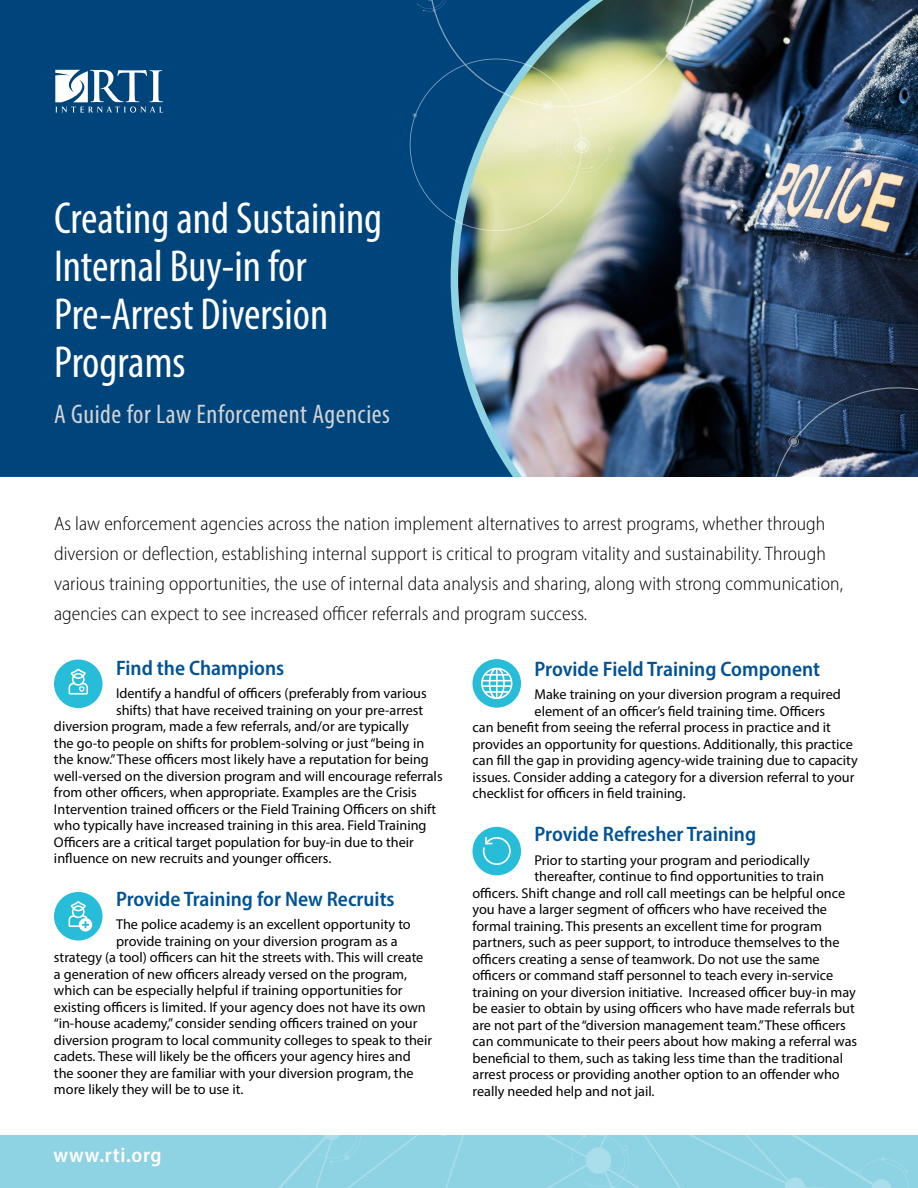
<style>
.page{position:relative;width:918px;height:1188px;background:#fff}
.page>*{position:absolute;margin:0;border:0;box-sizing:border-box;transform-origin:0 0}
.t1{font:condensed 45px/48px "Myriad Pro";color:#fff}
.t2{font:condensed 27px "Myriad Pro";letter-spacing:.02em;color:#d1d3d4}
.t3{font:600 semi-condensed 21px "Myriad Pro";color:#005295}
.t4{font:600 semi-condensed 21px "Myriad Pro";letter-spacing:.04em;color:#fff}
.t5{font:300 semi-condensed 19.5px/30px "Myriad Pro";letter-spacing:.005em;color:#000}
.t6{font:14.25px "Myriad Pro";color:#000}
</style>
<div class="page">
<div style="left:0;top:0;width:451px;height:477px;background:#00447c"></div>
<img style="left:451px;top:0;width:467px;height:477px">
<svg style="left:755px;top:372px;width:163px;height:105px;background:#283c59"></svg>
<img style="left:399px;top:0;width:314px;height:242px">
<div style="left:0;top:1135px;width:918px;height:53px;background:#8ed3e4"></div>
<svg style="left:55px;top:70px;width:108px;height:43px"></svg>
<div style="left:54px;top:660px;width:49px;height:48px;background:#27bcd7;border-radius:50%"></div>
<svg style="left:69px;top:669px;width:19px;height:26px"></svg>
<div style="left:54px;top:892px;width:49px;height:49px;background:#27bcd7;border-radius:50%"></div>
<svg style="left:69px;top:901px;width:23px;height:30px"></svg>
<div style="left:472px;top:659px;width:49px;height:49px;background:#27bcd7;border-radius:50%"></div>
<svg style="left:481px;top:668px;width:31px;height:31px"></svg>
<div style="left:472px;top:827px;width:49px;height:48px;background:#27bcd7;border-radius:50%"></div>
<svg style="left:483px;top:837px;width:28px;height:28px"></svg>
<h1 class="t1" style="left:54px;top:193px;width:330px">Creating and Sustaining<br>Internal Buy-in for<br>Pre-Arrest Diversion<br>Programs</h1>
<h2 class="t2" style="left:54px;top:398px;width:337px">A Guide for Law Enforcement Agencies</h2>
<p class="t5" style="left:54px;top:508px;width:791px">As law enforcement agencies across the nation implement alternatives to arrest programs, whether through diversion or deflection, establishing internal support is critical to program vitality and sustainability. Through various training opportunities, the use of internal data analysis and sharing, along with strong communication, agencies can expect to see increased officer referrals and program success.</p>
<h3 class="t3" style="left:116px;top:655px;width:170px">Find the Champions</h3>
<p class="t6" style="left:116px;top:685px;width:312px">Identify a handful of officers (preferably from various</p>
<p class="t6" style="left:116px;top:701px;width:309px">shifts) that have received training on your pre-arrest</p>
<p class="t6" style="left:54px;top:718px;width:356px">diversion program, made a few referrals, and/or are typically</p>
<p class="t6" style="left:54px;top:734px;width:372px">the go-to people on shifts for problem-solving or just “being in</p>
<p class="t6" style="left:54px;top:751px;width:376px">the know.” These officers most likely have a reputation for being</p>
<p class="t6" style="left:54px;top:767px;width:390px">well-versed on the diversion program and will encourage referrals</p>
<p class="t6" style="left:54px;top:784px;width:364px">from other officers, when appropriate. Examples are the Crisis</p>
<p class="t6" style="left:54px;top:800px;width:384px">Intervention trained officers or the Field Training Officers on shift</p>
<p class="t6" style="left:54px;top:817px;width:374px">who typically have increased training in this area. Field Training</p>
<p class="t6" style="left:54px;top:833px;width:361px">Officers are a critical target population for buy-in due to their</p>
<p class="t6" style="left:54px;top:850px;width:279px">influence on new recruits and younger officers.</p>
<h3 class="t3" style="left:116px;top:886px;width:280px">Provide Training for New Recruits</h3>
<p class="t6" style="left:116px;top:916px;width:296px">The police academy is an excellent opportunity to</p>
<p class="t6" style="left:116px;top:932px;width:283px">provide training on your diversion program as a</p>
<p class="t6" style="left:54px;top:949px;width:371px">strategy (a tool) officers can hit the streets with. This will create</p>
<p class="t6" style="left:54px;top:965px;width:355px">a generation of new officers already versed on the program,</p>
<p class="t6" style="left:54px;top:982px;width:350px">which can be especially helpful if training opportunities for</p>
<p class="t6" style="left:54px;top:998px;width:373px">existing officers is limited. If your agency does not have its own</p>
<p class="t6" style="left:54px;top:1015px;width:365px">“in-house academy,” consider sending officers trained on your</p>
<p class="t6" style="left:54px;top:1031px;width:380px">diversion program to local community colleges to speak to their</p>
<p class="t6" style="left:54px;top:1048px;width:358px">cadets. These will likely be the officers your agency hires and</p>
<p class="t6" style="left:54px;top:1064px;width:361px">the sooner they are familiar with your diversion program, the</p>
<p class="t6" style="left:54px;top:1081px;width:191px">more likely they will be to use it.</p>
<h3 class="t3" style="left:535px;top:656px;width:287px">Provide Field Training Component</h3>
<p class="t6" style="left:535px;top:686px;width:308px">Make training on your diversion program a required</p>
<p class="t6" style="left:535px;top:702px;width:292px">element of an officer’s field training time. Officers</p>
<p class="t6" style="left:472px;top:719px;width:360px">can benefit from seeing the referral process in practice and it</p>
<p class="t6" style="left:472px;top:735px;width:382px">provides an opportunity for questions. Additionally, this practice</p>
<p class="t6" style="left:472px;top:752px;width:387px">can fill the gap in providing agency-wide training due to capacity</p>
<p class="t6" style="left:472px;top:768px;width:384px">issues. Consider adding a category for a diversion referral to your</p>
<p class="t6" style="left:472px;top:785px;width:215px">checklist for officers in field training.</p>
<h3 class="t3" style="left:535px;top:821px;width:223px">Provide Refresher Training</h3>
<p class="t6" style="left:535px;top:851px;width:277px">Prior to starting your program and periodically</p>
<p class="t6" style="left:535px;top:867px;width:291px">thereafter, continue to find opportunities to train</p>
<p class="t6" style="left:472px;top:884px;width:374px">officers. Shift change and roll call meetings can be helpful once</p>
<p class="t6" style="left:472px;top:900px;width:356px">you have a larger segment of officers who have received the</p>
<p class="t6" style="left:472px;top:917px;width:351px">formal training. This presents an excellent time for program</p>
<p class="t6" style="left:472px;top:933px;width:369px">partners, such as peer support, to introduce themselves to the</p>
<p class="t6" style="left:472px;top:950px;width:349px">officers creating a sense of teamwork. Do not use the same</p>
<p class="t6" style="left:472px;top:966px;width:362px">officers or command staff personnel to teach every in-service</p>
<p class="t6" style="left:472px;top:983px;width:385px">training on your diversion initiative. Increased officer buy-in may</p>
<p class="t6" style="left:472px;top:999px;width:384px">be easier to obtain by using officers who have made referrals but</p>
<p class="t6" style="left:472px;top:1016px;width:375px">are not part of the “diversion management team.” These officers</p>
<p class="t6" style="left:472px;top:1032px;width:386px">can communicate to their peers about how making a referral was</p>
<p class="t6" style="left:472px;top:1049px;width:372px">beneficial to them, such as taking less time than the traditional</p>
<p class="t6" style="left:472px;top:1065px;width:369px">arrest process or providing another option to an offender who</p>
<p class="t6" style="left:472px;top:1082px;width:184px">really needed help and not jail.</p>
<h3 class="t4" style="left:53px;top:1141px;width:110px">www.rti.org</h3>
</div>
